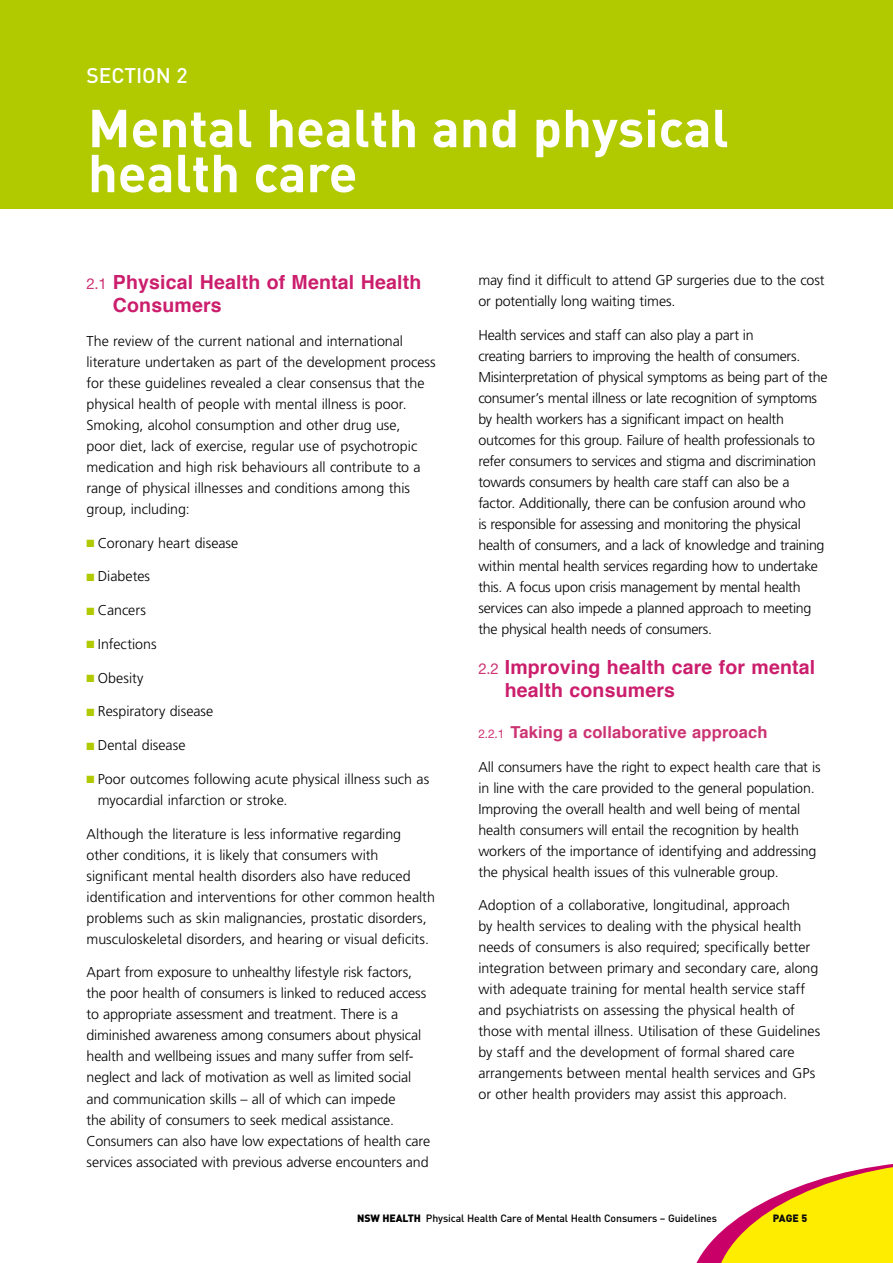
<style>
.page{position:relative;width:893px;height:1263px;background:#fff}
.page>*{position:absolute;margin:0;border:0;box-sizing:border-box;transform-origin:0 0}
.t1{font:700 52.5px/45px "DIN";color:#fff}
.t2{font:500 21px "DIN";color:#fff}
.t3{font:700 19.5px/23.4px "Helvetica";letter-spacing:.01em;color:#cb1e6d}
.t4{font:700 16.5px "Helvetica";letter-spacing:.01em;color:#cc3373}
.t5{font:300 14.25px/21px "Frutiger";letter-spacing:-.005em;color:#000}
.t6{font:500 10.5px "DIN";letter-spacing:-.01em;color:#000}
.t7{font:900 10.5px "DIN";color:#0c0b0c}
.s1{font-family:"Helvetica Neue";font-weight:400;font-size:15px;color:#cc3373}
.s2{color:#b1ca00}
.s3{font-family:"Helvetica Neue";font-weight:400;font-size:12px}
.s4{font-weight:900}
</style>
<div class="page">
<div style="left:0;top:0;width:893px;height:208px;background:#b1ca00"></div>
<svg style="left:696px;top:1164px;width:197px;height:99px"></svg>
<h2 class="t2" style="left:87px;top:62px;width:103px">Section 2</h2>
<h1 class="t1" style="left:88px;top:103px;width:642px">Mental health and physical health care</h1>
<h3 class="t3" style="left:113px;top:269px;width:310px;text-indent:-26px"><span class="s1">2.1</span> Physical Health of Mental Health<br>Consumers</h3>
<p class="t5" style="left:87px;top:330px;width:351px">The review of the current national and international literature undertaken as part of the development process for these guidelines revealed a clear consensus that the physical health of people with mental illness is poor.<br>Smoking, alcohol consumption and other drug use,<br>poor diet, lack of exercise, regular use of psychotropic medication and high risk behaviours all contribute to a range of physical illnesses and conditions among this group, including:</p>
<p class="t5" style="left:87px;top:532px;width:153px"><span class="s2">■</span> Coronary heart disease</p>
<p class="t5" style="left:87px;top:566px;width:65px"><span class="s2">■</span> Diabetes</p>
<p class="t5" style="left:87px;top:600px;width:61px"><span class="s2">■</span> Cancers</p>
<p class="t5" style="left:87px;top:633px;width:72px"><span class="s2">■</span> Infections</p>
<p class="t5" style="left:87px;top:667px;width:59px"><span class="s2">■</span> Obesity</p>
<p class="t5" style="left:87px;top:701px;width:128px"><span class="s2">■</span> Respiratory disease</p>
<p class="t5" style="left:87px;top:735px;width:101px"><span class="s2">■</span> Dental disease</p>
<p class="t5" style="left:98px;top:768px;width:333px;text-indent:-11px"><span class="s2">■</span> Poor outcomes following acute physical illness such as myocardial infarction or stroke.</p>
<p class="t5" style="left:87px;top:823px;width:350px">Although the literature is less informative regarding other conditions, it is likely that consumers with significant mental health disorders also have reduced identification and interventions for other common health problems such as skin malignancies, prostatic disorders, musculoskeletal disorders, and hearing or visual deficits.</p>
<p class="t5" style="left:87px;top:962px;width:345px">Apart from exposure to unhealthy lifestyle risk factors, the poor health of consumers is linked to reduced access to appropriate assessment and treatment. There is a diminished awareness among consumers about physical health and wellbeing issues and many suffer from self&shy;neglect and lack of motivation as well as limited social and communication skills – all of which can impede<br>the ability of consumers to seek medical assistance.<br>Consumers can also have low expectations of health care services associated with previous adverse encounters and</p>
<p class="t5" style="left:478px;top:269px;width:348px">may find it difficult to attend GP surgeries due to the cost or potentially long waiting times.</p>
<p class="t5" style="left:478px;top:324px;width:351px">Health services and staff can also play a part in<br>creating barriers to improving the health of consumers.<br>Misinterpretation of physical symptoms as being part of the consumer’s mental illness or late recognition of symptoms by health workers has a significant impact on health outcomes for this group. Failure of health professionals to refer consumers to services and stigma and discrimination towards consumers by health care staff can also be a factor. Additionally, there can be confusion around who<br>is responsible for assessing and monitoring the physical health of consumers, and a lack of knowledge and training within mental health services regarding how to undertake this. A focus upon crisis management by mental health services can also impede a planned approach to meeting the physical health needs of consumers.</p>
<h3 class="t3" style="left:505px;top:654px;width:312px;text-indent:-26px"><span class="s1">2.2</span> Improving health care for mental health consumers</h3>
<p class="t4" style="left:478px;top:717px;width:291px"><span class="s3">2.2.1</span> Taking a collaborative approach</p>
<p class="t5" style="left:478px;top:756px;width:344px">All consumers have the right to expect health care that is in line with the care provided to the general population.<br>Improving the overall health and well being of mental health consumers will entail the recognition by health workers of the importance of identifying and addressing the physical health issues of this vulnerable group.</p>
<p class="t5" style="left:478px;top:895px;width:343px">Adoption of a collaborative, longitudinal, approach<br>by health services to dealing with the physical health needs of consumers is also required; specifically better integration between primary and secondary care, along with adequate training for mental health service staff and psychiatrists on assessing the physical health of those with mental illness. Utilisation of these Guidelines by staff and the development of formal shared care arrangements between mental health services and GPs or other health providers may assist this approach.</p>
<p class="t6" style="left:357px;top:1212px;width:361px"><span class="s4">NSW Health</span> Physical Health Care of Mental Health Consumers – Guidelines</p>
<p class="t7" style="left:773px;top:1211px;width:26px">PAGE</p>
</div>
